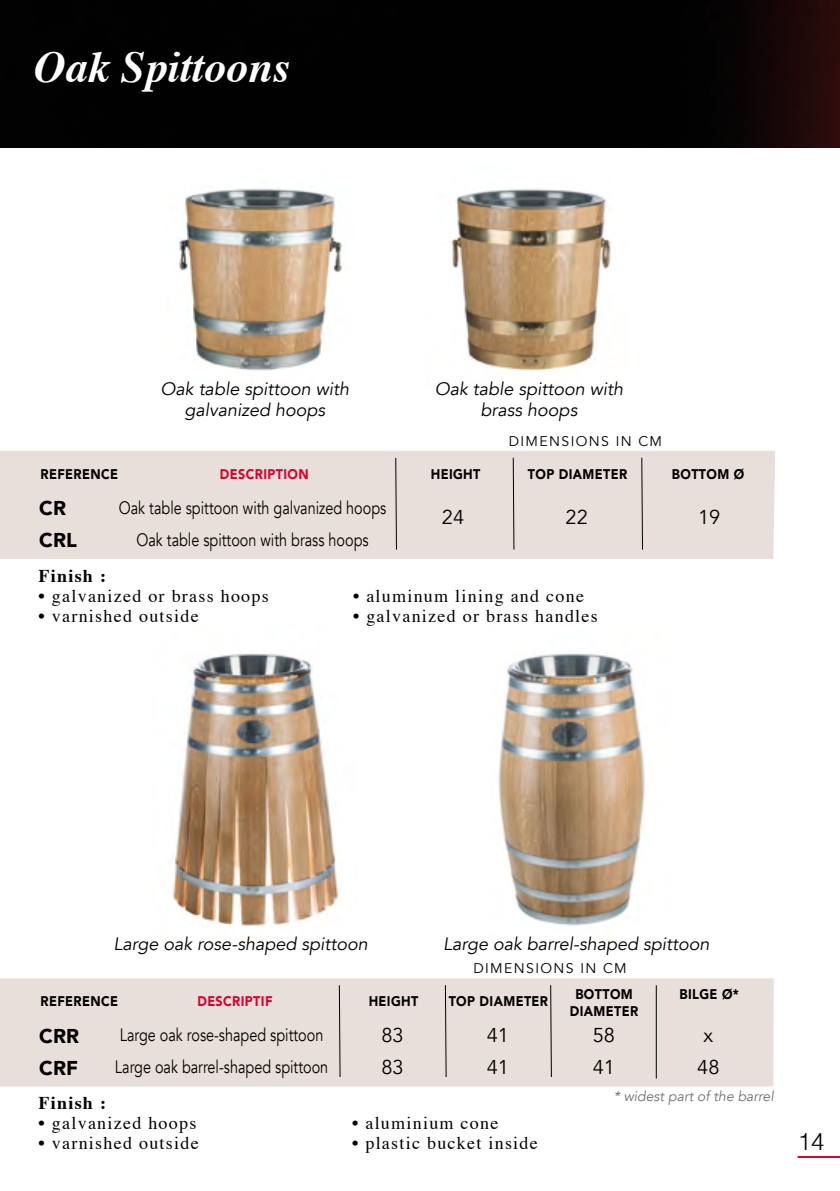
<style>
.page{position:relative;width:840px;height:1191px;background:#fff}
.page>*{position:absolute;margin:0;border:0;box-sizing:border-box;transform-origin:0 0}
.t1{font:italic 700 44px "Times";color:#fff}
.t2{font:300 24px "Helvetica";color:#000}
.t3{font:20px/32px "Avenir";color:#000}
.t4{font:900 20px/32px "Avenir";color:#000}
.t5{font:18px "Times";letter-spacing:.07em;color:#000}
.t6{font:18px/32px "Avenir";color:#000;text-align:center;scale:.8 1}
.t7{font:italic 18px/21.6px "Avenir";color:#000;text-align:center}
.t8{font:700 18px "Times";letter-spacing:.07em;color:#000}
.t9{font:900 14px/16.8px "Avenir";letter-spacing:.03em;color:#000;text-align:center;scale:.9 1}
.t10{font:14px "Avenir";letter-spacing:.1em;color:#000}
.t11{font:italic 14px "Avenir";color:#707172}
.t12{font:900 14px "Avenir";letter-spacing:.03em;color:#dc002e;scale:.9 1}
</style>
<div class="page">
<img style="left:172px;top:653px;width:167px;height:273px">
<img style="left:179px;top:188px;width:164px;height:183px">
<img style="left:451px;top:188px;width:161px;height:183px">
<div style="left:0;top:451px;width:774px;height:108px;background:#e9dfda"></div>
<svg style="left:394px;top:457px;width:3px;height:93px"></svg>
<svg style="left:640px;top:457px;width:3px;height:93px"></svg>
<svg style="left:512px;top:457px;width:2px;height:93px"></svg>
<img style="left:0;top:0;width:839px;height:147px">
<img style="left:498px;top:653px;width:147px;height:273px">
<hr style="left:797px;top:1156px;width:42px;height:2px;background:#dc002e">
<div style="left:0;top:978px;width:773px;height:108px;background:#e9dfda"></div>
<svg style="left:338px;top:985px;width:3px;height:92px"></svg>
<hr style="left:655px;top:985px;width:1px;height:93px;background:#000">
<svg style="left:550px;top:985px;width:2px;height:92px"></svg>
<svg style="left:444px;top:985px;width:3px;height:92px"></svg>
<h1 class="t1" style="left:34px;top:26px;width:257px">Oak Spittoons</h1>
<p class="t7" style="left:160px;top:378px;width:190px">Oak table spittoon with galvanized hoops</p>
<p class="t7" style="left:434px;top:378px;width:190px">Oak table spittoon with brass hoops</p>
<p class="t9" style="left:40px;top:465px;width:88px">REFERENCE</p>
<p class="t12" style="left:220px;top:462px;width:100px">DESCRIPTION</p>
<p class="t9" style="left:430px;top:465px;width:57px">HEIGHT</p>
<p class="t10" style="left:508px;top:432px;width:155px">DimensionS I n cm</p>
<p class="t9" style="left:527px;top:465px;width:112px">TOP DIAMETER</p>
<p class="t6" style="left:119px;top:492px;width:335px">Oak table spittoon with galvanized hoops<br>Oak table spittoon with brass hoops</p>
<p class="t4" style="left:39px;top:492px;width:39px">CR<br>CRL</p>
<p class="t3" style="left:441px;top:502px;width:24px">24</p>
<p class="t3" style="left:565px;top:502px;width:24px">22</p>
<p class="t8" style="left:39px;top:559px;width:69px">Finish :</p>
<p class="t5" style="left:39px;top:584px;width:232px">• galvanized or brass hoops</p>
<p class="t5" style="left:39px;top:604px;width:161px">• varnished outside</p>
<p class="t5" style="left:353px;top:584px;width:232px">• aluminum lining and cone</p>
<p class="t5" style="left:353px;top:604px;width:246px">• galvanized or brass handles</p>
<p class="t9" style="left:671px;top:465px;width:82px">BOTTOM Ø</p>
<p class="t3" style="left:697px;top:502px;width:24px">19</p>
<p class="t7" style="left:113px;top:933px;width:256px">Large oak rose-shaped spittoon</p>
<p class="t7" style="left:443px;top:933px;width:268px">Large oak barrel-shaped spittoon</p>
<p class="t10" style="left:473px;top:960px;width:155px">DimensionS I n cm</p>
<p class="t9" style="left:448px;top:992px;width:112px">TOP DIAMETER</p>
<p class="t9" style="left:569px;top:985px;width:78px">BOTTOM<br>DIAMETER</p>
<p class="t9" style="left:679px;top:985px;width:67px">BILGE Ø*</p>
<p class="t3" style="left:592px;top:1019px;width:24px">58<br>41</p>
<p class="t3" style="left:696px;top:1019px;width:24px;text-align:center">x<br>48</p>
<p class="t9" style="left:40px;top:992px;width:88px">REFERENCE</p>
<p class="t12" style="left:197px;top:989px;width:85px">DESCRIPTIF</p>
<p class="t9" style="left:368px;top:992px;width:57px">HEIGHT</p>
<p class="t4" style="left:39px;top:1019px;width:41px">CRR<br>CRF</p>
<p class="t3" style="left:381px;top:1019px;width:24px">83<br>83</p>
<p class="t3" style="left:486px;top:1019px;width:24px">41<br>41</p>
<p class="t6" style="left:115px;top:1019px;width:268px;text-align:left">Large oak rose-shaped spittoon<br>Large oak barrel-shaped spittoon</p>
<p class="t8" style="left:39px;top:1086px;width:69px">Finish :</p>
<p class="t5" style="left:39px;top:1112px;width:159px">• galvanized hoops</p>
<p class="t5" style="left:39px;top:1132px;width:161px">• varnished outside</p>
<p class="t5" style="left:352px;top:1112px;width:148px">• aluminium cone</p>
<p class="t5" style="left:352px;top:1132px;width:187px">• plastic bucket inside</p>
<p class="t11" style="left:613px;top:1088px;width:161px">* widest part of the barrel</p>
<h2 class="t2" style="left:797px;top:1120px;width:28px">14</h2>
</div>
